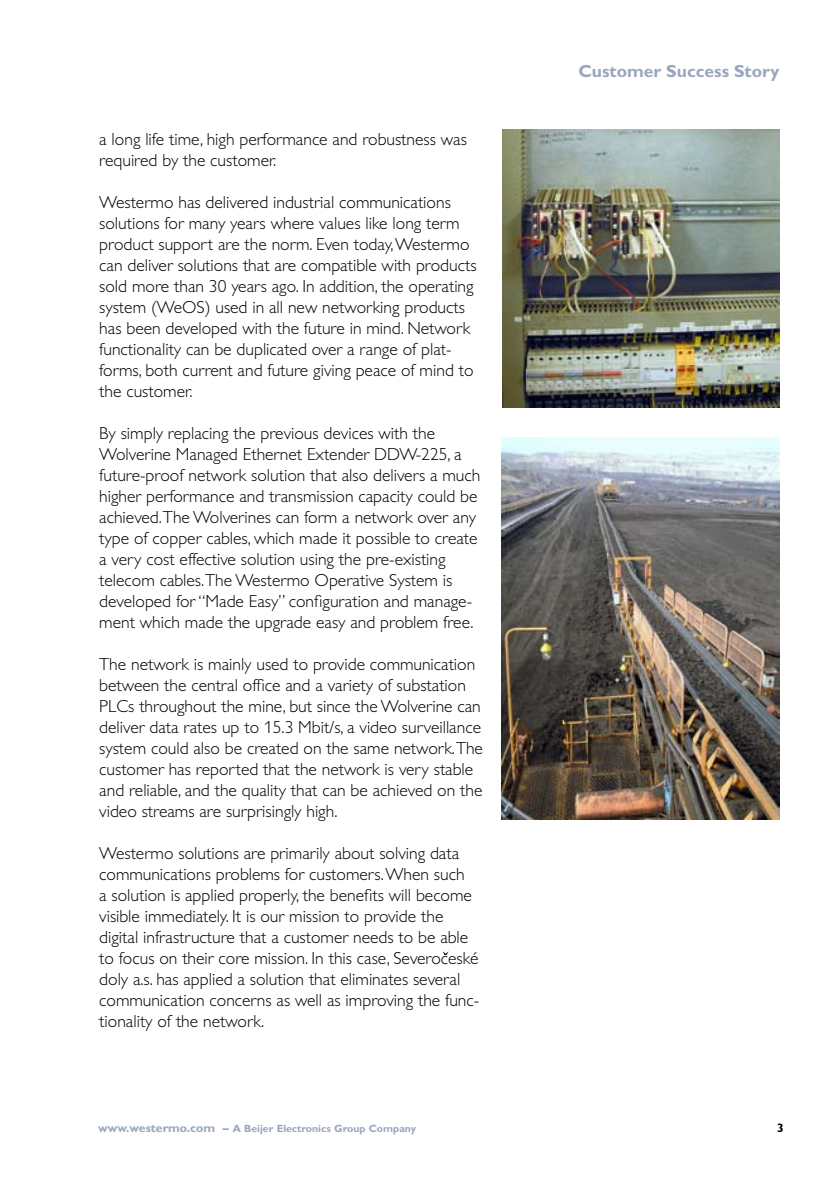
<style>
.page{position:relative;width:839px;height:1186px;background:#fff}
.page>*{position:absolute;margin:0;border:0;box-sizing:border-box;transform-origin:0 0}
.t1{font:300 17.5px/21px "Gill Alt One Mod";color:#000}
.t2{font:700 17.5px "Gill Alt One Mod";color:#99a6bc}
.t3{font:700 12.25px "Gill Alt One Mod";color:#000}
.t4{font:700 10.5px "Gill Alt One Mod";color:#99a6bd}
.s1{font-size:12.25px}
</style>
<div class="page">
<img style="left:502px;top:129px;width:277px;height:278px">
<img style="left:501px;top:438px;width:278px;height:382px">
<svg style="left:442px;top:951px;width:6px;height:4px"></svg>
<p class="t1" style="left:99px;top:129px;width:369px">a long life time, high performance and robustness was required by the customer.</p>
<p class="t1" style="left:99px;top:192px;width:379px">Westermo has delivered industrial communications solutions for many years where values like long term product support are the norm. Even today, Westermo can deliver solutions that are compatible with products sold more than 30 years ago. In addition, the operating system (WeOS) used in all new networking products has been developed with the future in mind. Network functionality can be duplicated over a range of plat&shy;forms, both current and future giving peace of mind to the customer.</p>
<p class="t1" style="left:99px;top:423px;width:382px">By simply replacing the previous devices with the Wolverine Managed Ethernet Extender DDW-225, a future-proof network solution that also delivers a much higher performance and transmission capacity could be achieved.The Wolverines can form a network over any type of copper cables, which made it possible to create a very cost effective solution using the pre-existing telecom cables.The Westermo Operative System is developed for “Made Easy” configuration and manage&shy;ment which made the upgrade easy and problem free.</p>
<p class="t1" style="left:99px;top:654px;width:385px">The network is mainly used to provide communication between the central office and a variety of substation PLCs throughout the mine, but since the Wolverine can deliver data rates up to 15.3 Mbit/s, a video surveillance system could also be created on the same network.The customer has reported that the network is very stable and reliable, and the quality that can be achieved on the video streams are surprisingly high.</p>
<p class="t1" style="left:99px;top:843px;width:381px">Westermo solutions are primarily about solving data communications problems for customers. When such<br>a solution is applied properly, the benefits will become visible immediately. It is our mission to provide the digital infrastructure that a customer needs to be able to focus on their core mission. In this case, Severoceské doly a.s. has applied a solution that eliminates several communication concerns as well as improving the func&shy;tionality of the network.</p>
<p class="t2" style="left:578px;top:61px;width:202px">Customer Success Story</p>
<p class="t4" style="left:98px;top:1123px;width:319px"><span class="s1">www.westermo.com –</span> A Beijer Electronics Group Company</p>
<p class="t3" style="left:776px;top:1121px;width:8px">3</p>
</div>
